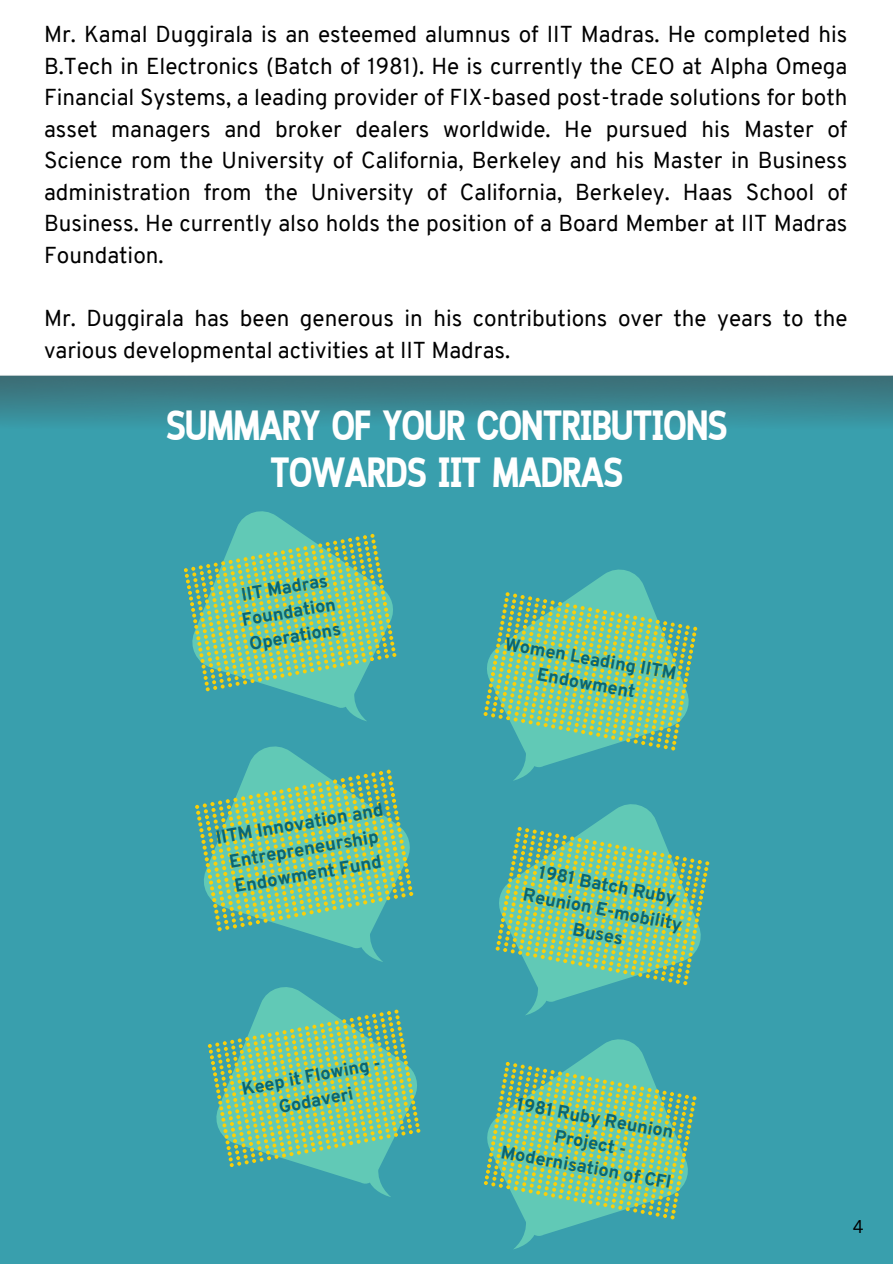
<style>
.page{position:relative;width:893px;height:1264px;background:#fff}
.page>*{position:absolute;margin:0;border:0;box-sizing:border-box;transform-origin:0 0}
.t1{font:700 42px/46.2px "Cloud Cond";letter-spacing:-.025em;color:#fff;text-align:center}
.t2{font:22.5px/31.5px "Overpass";color:#000;text-align:justify}
.t3{font:800 18.3px/25.5px "Overpass";color:#0a6572;text-align:center}
.t4{font:800 18px "Overpass";color:#0a6572}
.t5{font:18px "Canva Sans";color:#000}
.t6{font:800 17.85px/24.9px "Overpass";color:#0a6572;text-align:center}
</style>
<div class="page">
<div style="left:0;top:0;width:892px;height:1263px;background:#399fad"></div>
<svg style="left:483px;top:569px;width:214px;height:211px"></svg>
<svg style="left:495px;top:804px;width:214px;height:211px"></svg>
<svg style="left:184px;top:511px;width:212px;height:210px"></svg>
<svg style="left:219px;top:746px;width:164px;height:216px"></svg>
<svg style="left:195px;top:769px;width:218px;height:162px"></svg>
<svg style="left:208px;top:987px;width:212px;height:210px"></svg>
<svg style="left:484px;top:1039px;width:212px;height:210px"></svg>
<img style="left:0;top:0;width:892px;height:422px">
<p class="t2" style="left:44px;top:21px;width:804px">Mr. Kamal Duggirala is an esteemed alumnus of IIT Madras. He completed his B.Tech in Electronics (Batch of 1981). He is currently the CEO at Alpha Omega Financial Systems, a leading provider of FIX-based post-trade solutions for both asset managers and broker dealers worldwide. He pursued his Master of Science rom the University of California, Berkeley and his Master in Business administration from the University of California, Berkeley. Haas School of Business. He currently also holds the position of a Board Member at IIT Madras Foundation.</p>
<p class="t2" style="left:44px;top:304px;width:804px">Mr. Duggirala has been generous in his contributions over the years to the various developmental activities at IIT Madras.</p>
<p class="t1" style="left:166px;top:406px;width:563px">SUMMARY OF YOUR CONTRIBUTIONS<br>TOWARDS IIT MADRAS</p>
<p class="t6" style="left:236px;top:585px;width:96px;text-align:left;rotate:-10deg">IIT Madras<br>Foundation</p>
<p class="t6" style="left:248px;top:633px;width:94px;rotate:-10deg">Operations</p>
<p class="t3" style="left:214px;top:827px;width:171px;rotate:-10deg">IITM Innovation and<br>Entrepreneurship<br>Endowment Fund</p>
<p class="t6" style="left:240px;top:1078px;width:142px;rotate:-11deg">Keep it Flowing -<br>Godaveri</p>
<p class="t6" style="left:507px;top:633px;width:175px;rotate:10deg">Women Leading IITM<br>Endowment</p>
<p class="t4" style="left:540px;top:864px;width:141px;rotate:11deg">1981 Batch Ruby</p>
<p class="t4" style="left:574px;top:921px;width:52px;rotate:11deg">Buses</p>
<p class="t4" style="left:525px;top:886px;width:163px;rotate:11deg">Reunion E-mobility</p>
<p class="t6" style="left:518px;top:1093px;width:160px;rotate:10deg">1981 Ruby Reunion</p>
<p class="t6" style="left:503px;top:1141px;width:174px;rotate:10deg">Modernisation of CFI</p>
<p class="t6" style="left:556px;top:1125px;width:74px;rotate:10deg">Project -</p>
<p class="t5" style="left:852px;top:1213px;width:12px">4</p>
</div>
